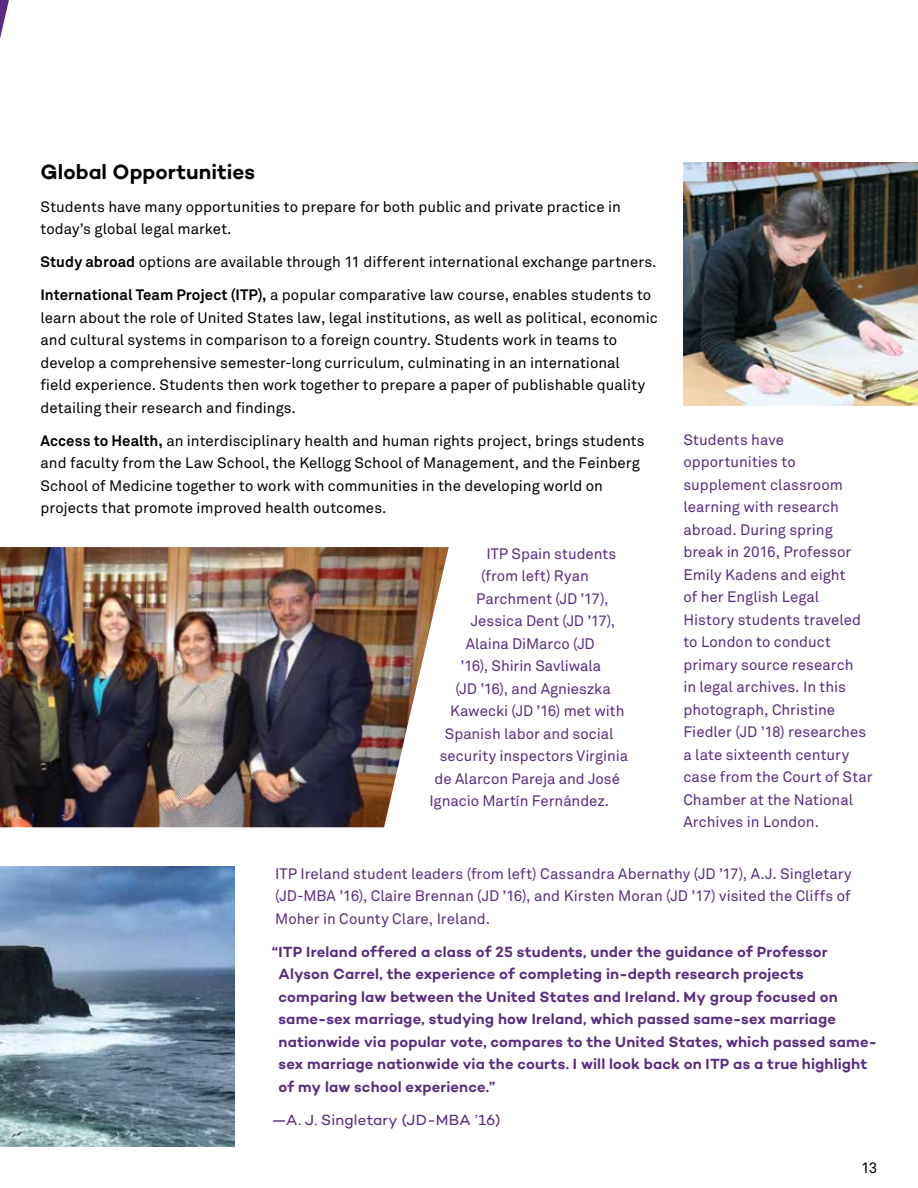
<style>
.page{position:relative;width:918px;height:1188px;background:#fff}
.page>*{position:absolute;margin:0;border:0;box-sizing:border-box;transform-origin:0 0}
.t1{font:600 21px "Campton";color:#000}
.t2{font:15px/22.5px "Akkurat Pro";color:#000}
.t3{font:15px/22.5px "Akkurat Pro";color:#592c82;text-align:justify}
.t4{font:600 15px/22.5px "Campton";letter-spacing:.01em;color:#592c82}
.t5{font:15px "Campton";letter-spacing:.01em;color:#592c82}
.s1{font-weight:700}
</style>
<div class="page">
<svg style="left:0;top:0;width:9px;height:39px"></svg>
<img style="left:0;top:867px;width:235px;height:280px">
<img style="left:0;top:547px;width:449px;height:280px">
<img style="left:683px;top:162px;width:235px;height:244px">
<h1 class="t1" style="left:40px;top:158px;width:216px">Global Opportunities</h1>
<p class="t2" style="left:40px;top:195px;width:582px">Students have many opportunities to prepare for both public and private practice in today’s global legal market.</p>
<p class="t2" style="left:40px;top:251px;width:618px"><span class="s1">Study abroad</span> options are available through 11 different international exchange partners.</p>
<p class="t2" style="left:40px;top:284px;width:619px"><span class="s1">International Team Project (ITP),</span> a popular comparative law course, enables students to learn about the role of United States law, legal institutions, as well as political, economic and cultural systems in comparison to a foreign country. Students work in teams to develop a comprehensive semester-long curriculum, culminating in an international<br>field experience. Students then work together to prepare a paper of publishable quality detailing their research and findings.</p>
<p class="t2" style="left:40px;top:429px;width:606px"><span class="s1">Access to Health,</span> an interdisciplinary health and human rights project, brings students and faculty from the Law School, the Kellogg School of Management, and the Feinberg School of Medicine together to work with communities in the developing world on projects that promote improved health outcomes.</p>
<p class="t3" style="left:486px;top:542px;width:131px">ITP Spain students</p>
<p class="t3" style="left:481px;top:565px;width:109px">(from left) Ryan</p>
<p class="t3" style="left:476px;top:587px;width:134px">Parchment (JD ’17),</p>
<p class="t3" style="left:471px;top:610px;width:146px">Jessica Dent (JD ’17),</p>
<p class="t3" style="left:466px;top:632px;width:131px">Alaina DiMarco (JD</p>
<p class="t3" style="left:461px;top:655px;width:142px">’16), Shirin Savliwala</p>
<p class="t3" style="left:455px;top:677px;width:157px">(JD ’16), and Agnieszka</p>
<p class="t3" style="left:450px;top:700px;width:176px">Kawecki (JD ’16) met with</p>
<p class="t3" style="left:445px;top:722px;width:170px">Spanish labor and social</p>
<p class="t3" style="left:440px;top:745px;width:190px">security inspectors Virginia</p>
<p class="t3" style="left:435px;top:767px;width:187px">de Alarcon Pareja and José</p>
<p class="t3" style="left:429px;top:790px;width:181px">Ignacio Martín Fernández.</p>
<p class="t3" style="left:683px;top:428px;width:191px;text-align:left">Students have opportunities to supplement classroom learning with research abroad. During spring break in 2016, Professor<br>Emily Kadens and eight<br>of her English Legal<br>History students traveled to London to conduct primary source research<br>in legal archives. In this photograph, Christine<br>Fiedler (JD ’18) researches a late sixteenth century case from the Court of Star<br>Chamber at the National<br>Archives in London.</p>
<p class="t3" style="left:275px;top:862px;width:578px">ITP Ireland student leaders (from left) Cassandra Abernathy (JD ’17), A.J. Singletary (JD-MBA ’16), Claire Brennan (JD ’16), and Kirsten Moran (JD ’17) visited the Cliffs of Moher in County Clare, Ireland.</p>
<p class="t4" style="left:279px;top:940px;width:600px;text-indent:-7px">“ITP Ireland offered a class of 25 students, under the guidance of Professor Alyson Carrel, the experience of completing in-depth research projects comparing law between the United States and Ireland. My group focused on same-sex marriage, studying how Ireland, which passed same-sex marriage nationwide via popular vote, compares to the United States, which passed same&shy;sex marriage nationwide via the courts. I will look back on ITP as a true highlight of my law school experience.”</p>
<p class="t5" style="left:272px;top:1110px;width:230px">—A. J. Singletary (JD-MBA ’16)</p>
<p class="t2" style="left:861px;top:1157px;width:18px">13</p>
</div>
